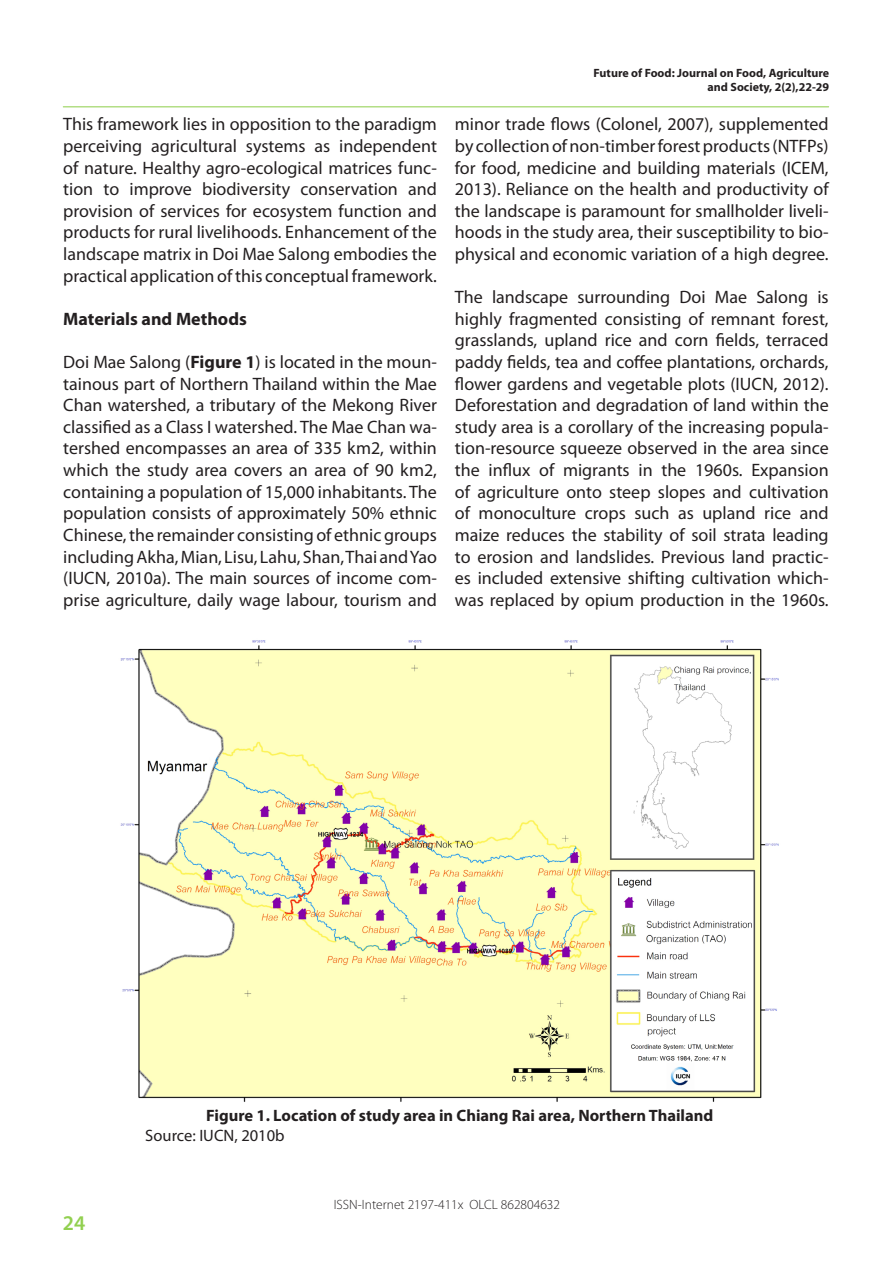
<style>
.page{position:relative;width:893px;height:1263px;background:#fff}
.page>*{position:absolute;margin:0;border:0;box-sizing:border-box;transform-origin:0 0}
.t1{font:600 21px "Myriad Pro";color:#92d050}
.t2{font:18px/21.6px "Myriad Pro";color:#231f20;text-align:justify}
.t3{font:700 18px "Myriad Pro";color:#231f20}
.t4{font:700 16.5px "Myriad Pro";color:#231f20}
.t5{font:16.5px "Myriad Pro";color:#231f20}
.t6{font:300 13.5px "Myriad Pro";color:#231f20}
.t7{font:700 12px/14.4px "Myriad Pro";color:#231f20;text-align:right}
.s1{font-weight:700}
</style>
<div class="page">
<hr style="left:63px;top:106px;width:766px;height:1px;background:#92d050">
<img style="left:120px;top:640px;width:659px;height:462px">
<p class="t2" style="left:63px;top:113px;width:375px">This framework lies in opposition to the paradigm perceiving agricultural systems as independent of nature. Healthy agro-ecological matrices func&shy;tion to improve biodiversity conservation and provision of services for ecosystem function and products for rural livelihoods. Enhancement of the landscape matrix in Doi Mae Salong embodies the practical application of this conceptual framework.</p>
<p class="t3" style="left:63px;top:307px;width:185px">Materials and Methods</p>
<p class="t2" style="left:63px;top:351px;width:375px">Doi Mae Salong (<span class="s1">Figure 1</span>) is located in the moun&shy;tainous part of Northern Thailand within the Mae Chan watershed, a tributary of the Mekong River classified as a Class I watershed. The Mae Chan wa&shy;tershed encompasses an area of 335 km2, within which the study area covers an area of 90 km2, containing a population of 15,000 inhabitants. The population consists of approximately 50% ethnic Chinese, the remainder consisting of ethnic groups including Akha, Mian, Lisu, Lahu, Shan, Thai and Yao (IUCN, 2010a). The main sources of income com&shy;prise agriculture, daily wage labour, tourism and</p>
<p class="t7" style="left:594px;top:65px;width:237px">Future of Food: Journal on Food, Agriculture and Society, 2(2),22-29</p>
<p class="t2" style="left:455px;top:113px;width:375px">minor trade flows (Colonel, 2007), supplemented by collection of non-timber forest products (NTFPs) for food, medicine and building materials (ICEM, 2013). Reliance on the health and productivity of the landscape is paramount for smallholder liveli&shy;hoods in the study area, their susceptibility to bio&shy;physical and economic variation of a high degree.</p>
<p class="t2" style="left:455px;top:286px;width:375px">The landscape surrounding Doi Mae Salong is highly fragmented consisting of remnant forest, grasslands, upland rice and corn fields, terraced paddy fields, tea and coffee plantations, orchards, flower gardens and vegetable plots (IUCN, 2012).<br>Deforestation and degradation of land within the study area is a corollary of the increasing popula&shy;tion-resource squeeze observed in the area since the influx of migrants in the 1960s. Expansion of agriculture onto steep slopes and cultivation of monoculture crops such as upland rice and maize reduces the stability of soil strata leading to erosion and landslides. Previous land practic&shy;es included extensive shifting cultivation which&shy;was replaced by opium production in the 1960s.</p>
<p class="t4" style="left:206px;top:1104px;width:509px">Figure 1. Location of study area in Chiang Rai area, Northern Thailand</p>
<p class="t5" style="left:145px;top:1125px;width:141px">Source: IUCN, 2010b</p>
<p class="t1" style="left:63px;top:1209px;width:24px">24</p>
<p class="t6" style="left:334px;top:1197px;width:228px">ISSN-Internet 2197-411x OLCL 862804632</p>
</div>
